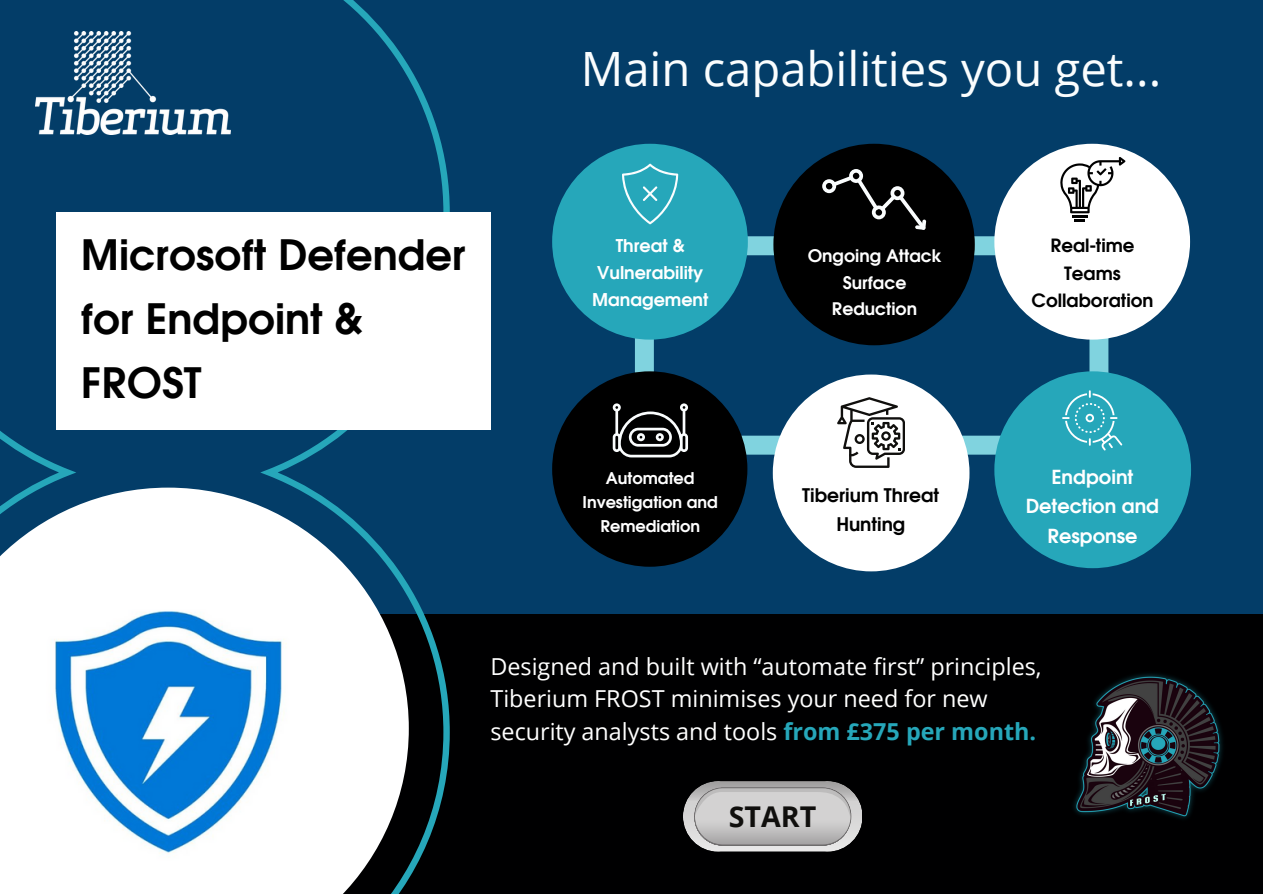
<style>
.page{position:relative;width:1263px;height:894px;background:#fff}
.page>*{position:absolute;margin:0;border:0;box-sizing:border-box;transform-origin:0 0}
.t1{font:47.25px "Open Sans";color:#fafdfe}
.t2{font:700 41.85px/64.2px "Evolventa";color:#000}
.t3{font:700 28.65px "Open Sans";color:#100f0d}
.t4{font:23.4px/32.5px "Open Sans";color:#fff}
.t5{font:700 19.35px/29.5px "Evolventa";color:#fff;text-align:center}
.t6{font:700 18.75px/28.5px "Evolventa";color:#000;text-align:center}
.t7{font:700 18.3px/27.5px "Evolventa";color:#000;text-align:center}
.t8{font:700 17.55px/27px "Evolventa";color:#fff;text-align:center}
.t9{font:700 17.4px/26.4px "Evolventa";color:#fff;text-align:center}
.t10{font:700 16.2px/24.3px "Evolventa";color:#fff;text-align:center}
.s1{font-weight:700;color:#26a7ba}
</style>
<div class="page">
<div style="left:0;top:0;width:1263px;height:893px;background:#033d68"></div>
<div style="left:314px;top:613px;width:949px;height:280px;background:#000"></div>
<svg style="left:0;top:0;width:450px;height:893px"></svg>
<img style="left:23px;top:575px;width:291px;height:291px;border-radius:50%">
<div style="left:56px;top:212px;width:435px;height:218px;background:#fff"></div>
<img style="left:36px;top:32px;width:194px;height:102px">
<svg style="left:635px;top:236px;width:473px;height:218px"></svg>
<div style="left:552px;top:144px;width:196px;height:195px;background:#26a7ba;border-radius:50%"></div>
<svg style="left:622px;top:163px;width:56px;height:61px"></svg>
<div style="left:773px;top:144px;width:202px;height:201px;background:#000;border-radius:50%"></div>
<svg style="left:822px;top:169px;width:104px;height:61px"></svg>
<div style="left:994px;top:144px;width:196px;height:195px;background:#fff;border-radius:50%"></div>
<svg style="left:1060px;top:157px;width:65px;height:65px"></svg>
<div style="left:552px;top:371px;width:195px;height:195px;background:#000;border-radius:50%"></div>
<svg style="left:613px;top:403px;width:75px;height:54px"></svg>
<div style="left:773px;top:374px;width:196px;height:197px;background:#fff;border-radius:50%"></div>
<svg style="left:837px;top:397px;width:68px;height:71px"></svg>
<div style="left:994px;top:371px;width:197px;height:197px;background:#26a7ba;border-radius:50%"></div>
<svg style="left:1062px;top:390px;width:60px;height:60px"></svg>
<img style="left:1073px;top:673px;width:150px;height:146px">
<svg style="left:683px;top:781px;width:179px;height:70px;background:#b4b3b3"></svg>
<p class="t1" style="left:581px;top:36px;width:582px">Main capabilities you get...</p>
<p class="t2" style="left:81px;top:225px;width:386px">Microsoft Defender</p>
<p class="t2" style="left:81px;top:289px;width:284px">for Endpoint &amp;<br>FROST</p>
<p class="t8" style="left:592px;top:233px;width:118px">Threat &amp;<br>Vulnerability<br>Management</p>
<p class="t9" style="left:808px;top:243px;width:135px">Ongoing Attack<br>Surface<br>Reduction</p>
<p class="t7" style="left:1031px;top:233px;width:124px">Real-time<br>Teams<br>Collaboration</p>
<p class="t10" style="left:582px;top:466px;width:137px">Automated<br>Investigation and<br>Remediation</p>
<p class="t6" style="left:802px;top:482px;width:138px">Tiberium Threat<br>Hunting</p>
<p class="t5" style="left:1026px;top:463px;width:135px">Endpoint<br>Detection and<br>Response</p>
<p class="t4" style="left:490px;top:649px;width:553px">Designed and built with “automate first” principles,<br>Tiberium FROST minimises your need for new security analysts and tools <span class="s1">from £375 per month.</span></p>
<p class="t3" style="left:729px;top:795px;width:89px">START</p>
</div>
